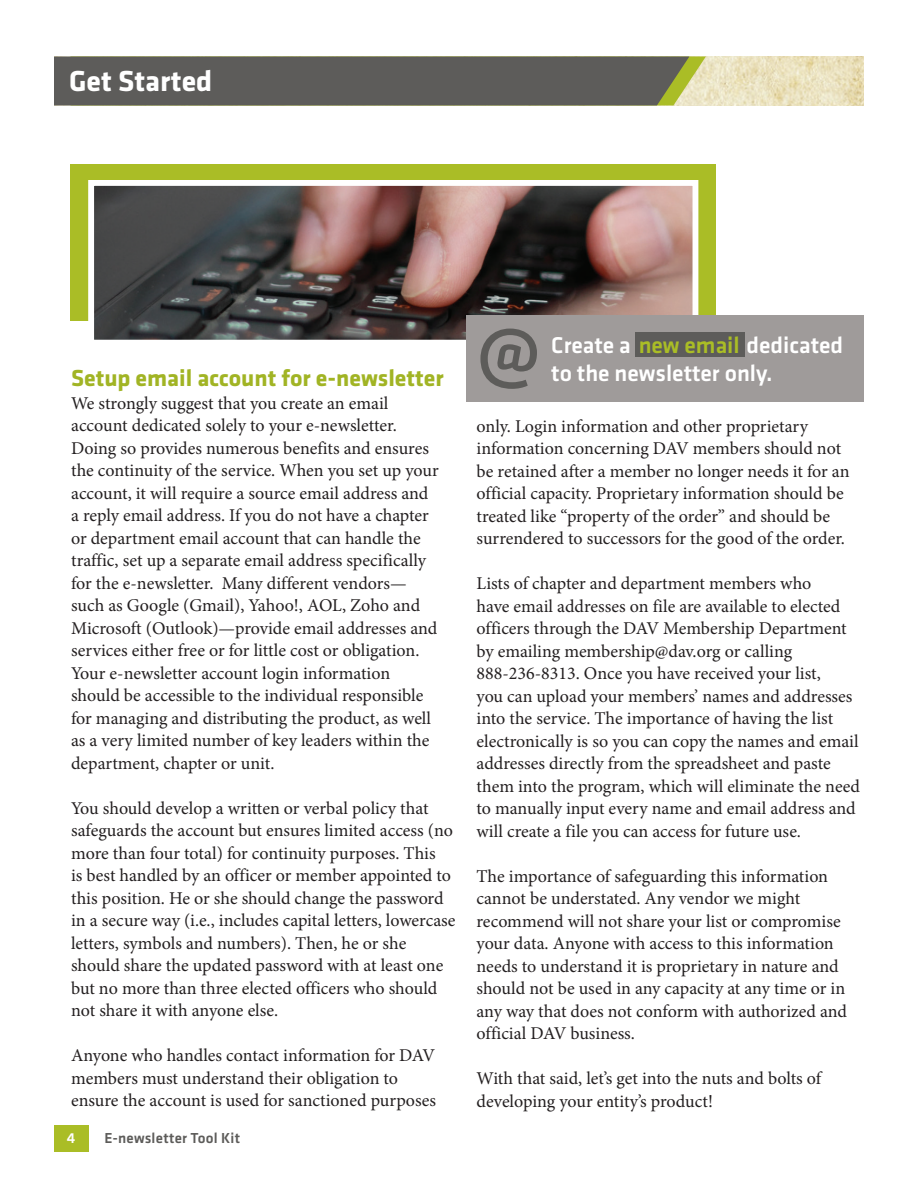
<style>
.page{position:relative;width:918px;height:1188px;background:#fff}
.page>*{position:absolute;margin:0;border:0;box-sizing:border-box;transform-origin:0 0}
.t1{font:500 87.9px "Klavika";color:#5d5c5a}
.Running_hd{font:700 30px "Klavika";color:#fff}
.Subhead{font:700 24px "Klavika";color:#a1b424}
.t2{font:500 23.7px "Klavika";color:#fff}
.Body_Text{font:18px/22.5px "Minion Pro";letter-spacing:-.005em;color:#231f20}
.t3{font:500 15px "Klavika";letter-spacing:.015em;color:#5d5c5a}
.t4{font:500 15px "Klavika";color:#fff}
.s1{color:#aabd26}
</style>
<div class="page">
<img style="left:706px;top:57px;width:158px;height:48px">
<div style="left:54px;top:57px;width:652px;height:48px;background:#5d5c5a"></div>
<div style="left:70px;top:164px;width:646px;height:156px;background:#aabd26"></div>
<div style="left:54px;top:1125px;width:34px;height:27px;background:#aabd26"></div>
<img style="left:95px;top:187px;width:596px;height:152px">
<div style="left:88px;top:180px;width:610px;height:166px;border:6px solid #fff"></div>
<div style="left:467px;top:316px;width:397px;height:86px;background:#9f9b9a"></div>
<div style="left:636px;top:332px;width:109px;height:25px;background:#5d5c5a"></div>
<p class="Running_hd" style="left:69px;top:59px;width:145px">Get Started</p>
<p class="Subhead" style="left:71px;top:361px;width:374px">Setup email account for e-newsletter</p>
<p class="Body_Text" style="left:71px;top:392px;width:369px">We strongly suggest that you create an email account dedicated solely to your e-newsletter.<br>Doing so provides numerous benefits and ensures the continuity of the service. When you set up your account, it will require a source email address and a reply email address. If you do not have a chapter or department email account that can handle the traffic, set up a separate email address specifically for the e-newsletter. Many different vendors— such as Google (Gmail), Yahoo!, AOL, Zoho and Microsoft (Outlook)—provide email addresses and services either free or for little cost or obligation.<br>Your e-newsletter account login information should be accessible to the individual responsible for managing and distributing the product, as well as a very limited number of key leaders within the department, chapter or unit.</p>
<p class="Body_Text" style="left:71px;top:797px;width:386px">You should develop a written or verbal policy that safeguards the account but ensures limited access (no more than four total) for continuity purposes. This<br>is best handled by an officer or member appointed to this position. He or she should change the password in a secure way (i.e., includes capital letters, lowercase letters, symbols and numbers). Then, he or she should share the updated password with at least one but no more than three elected officers who should not share it with anyone else.</p>
<p class="Body_Text" style="left:71px;top:1045px;width:367px">Anyone who handles contact information for DAV members must understand their obligation to ensure the account is used for sanctioned purposes</p>
<p class="t4" style="left:67px;top:1128px;width:10px">4</p>
<p class="t3" style="left:104px;top:1128px;width:137px">E-newsletter Tool Kit</p>
<p class="t1" style="left:476px;top:299px;width:66px">@</p>
<p class="t2" style="left:551px;top:329px;width:293px">Create a <span class="s1">new email</span> dedicated</p>
<p class="t2" style="left:551px;top:357px;width:223px">to the newsletter only.</p>
<p class="Body_Text" style="left:477px;top:415px;width:374px">only. Login information and other proprietary information concerning DAV members should not be retained after a member no longer needs it for an official capacity. Proprietary information should be treated like “property of the order” and should be surrendered to successors for the good of the order.</p>
<p class="Body_Text" style="left:477px;top:572px;width:385px">Lists of chapter and department members who<br>have email addresses on file are available to elected officers through the DAV Membership Department by emailing membership@dav.org or calling 888-236-8313. Once you have received your list,<br>you can upload your members’ names and addresses into the service. The importance of having the list electronically is so you can copy the names and email addresses directly from the spreadsheet and paste them into the program, which will eliminate the need to manually input every name and email address and will create a file you can access for future use.</p>
<p class="Body_Text" style="left:477px;top:865px;width:372px">The importance of safeguarding this information cannot be understated. Any vendor we might recommend will not share your list or compromise your data. Anyone with access to this information needs to understand it is proprietary in nature and should not be used in any capacity at any time or in any way that does not conform with authorized and official DAV business.</p>
<p class="Body_Text" style="left:477px;top:1067px;width:346px">With that said, let’s get into the nuts and bolts of developing your entity’s product!</p>
</div>
